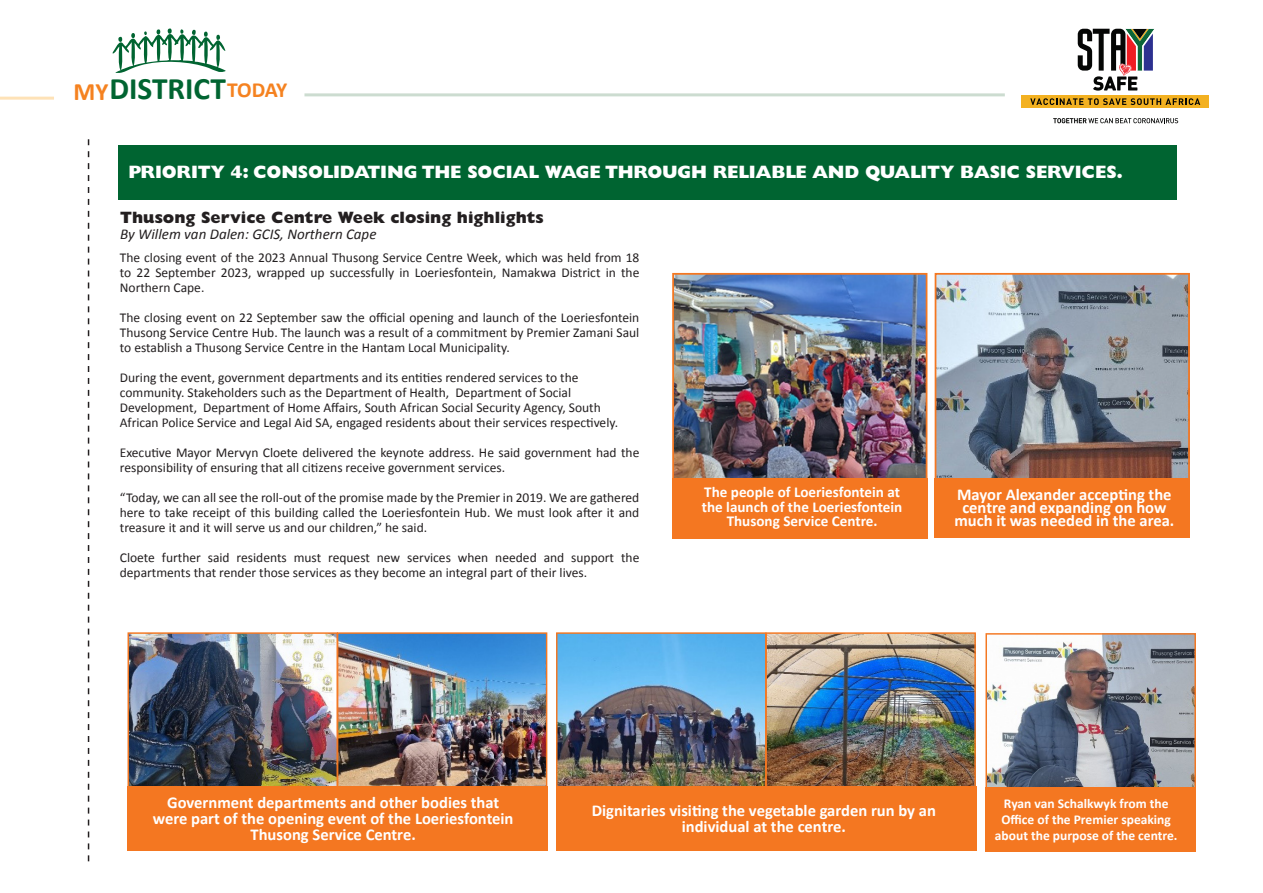
<style>
.page{position:relative;width:1263px;height:893px;background:#fff}
.page>*{position:absolute;margin:0;border:0;box-sizing:border-box;transform-origin:0 0}
.t1{font:700 31.35px "Calibri";color:#006431}
.t2{font:700 25.05px "Calibri";color:#f58220}
.t3{font:700 21.6px "Calibri";letter-spacing:-.025em;color:#f58220}
.t4{font:800 18px "Gill Sans MT Pro";letter-spacing:-.01em;color:#fff}
.t5{font:700 16.5px/16px "Calibri";color:#fff;text-align:center}
.t6{font:800 16.5px "Gill Sans MT Pro";color:#231f20}
.t7{font:700 15.15px/14.5px "Calibri";color:#fff;text-align:center}
.t8{font:italic 15px "Calibri";color:#231f20}
.t9{font:13.5px/15px "Calibri";color:#231f20;text-align:justify}
.t10{font:700 13.5px/16px "Calibri";color:#fff;text-align:center}
</style>
<div class="page">
<div style="left:118px;top:145px;width:1059px;height:55px;background:#006431"></div>
<svg style="left:88px;top:139px;width:1px;height:722px"></svg>
<hr style="left:0;top:97px;width:54px;height:3px;background:#fee2b7">
<hr style="left:304px;top:93px;width:701px;height:3px;background:#ccdcd0">
<svg style="left:113px;top:28px;width:113px;height:45px"></svg>
<svg style="left:1078px;top:29px;width:76px;height:62px"></svg>
<div style="left:1022px;top:95px;width:187px;height:12px;background:#f3b121"></div>
<svg style="left:1030px;top:98px;width:170px;height:7px"></svg>
<svg style="left:1053px;top:118px;width:125px;height:5px"></svg>
<img style="left:339px;top:634px;width:206px;height:153px">
<img style="left:767px;top:634px;width:207px;height:153px">
<img style="left:130px;top:634px;width:206px;height:153px">
<div style="left:128px;top:632px;width:210px;height:215px;border:1px solid #f47721"></div>
<img style="left:558px;top:634px;width:206px;height:153px">
<div style="left:556px;top:632px;width:210px;height:215px;border:1px solid #f47721"></div>
<img style="left:675px;top:276px;width:249px;height:202px">
<div style="left:672px;top:273px;width:255px;height:260px;border:2px solid #f47721"></div>
<img style="left:987px;top:635px;width:207px;height:152px">
<div style="left:985px;top:633px;width:211px;height:214px;border:1px solid #f47721"></div>
<img style="left:938px;top:276px;width:249px;height:202px">
<div style="left:935px;top:273px;width:255px;height:260px;border:2px solid #f47721"></div>
<div style="left:128px;top:787px;width:420px;height:64px;background:#f47721"></div>
<div style="left:556px;top:787px;width:421px;height:64px;background:#f47721"></div>
<div style="left:672px;top:478px;width:255px;height:60px;background:#f47721"></div>
<div style="left:985px;top:787px;width:211px;height:64px;background:#f47721"></div>
<div style="left:935px;top:478px;width:255px;height:60px;background:#f47721"></div>
<p class="t2" style="left:73px;top:75px;width:36px">MY</p>
<p class="t1" style="left:109px;top:69px;width:118px">DISTRICT</p>
<p class="t3" style="left:227px;top:76px;width:62px">TODAY</p>
<p class="t4" style="left:128px;top:162px;width:996px">PRIORITY 4: CONSOLIDATING THE SOCIAL WAGE THROUGH RELIABLE AND QUALITY BASIC SERVICES.</p>
<p class="t6" style="left:120px;top:207px;width:425px">Thusong Service Centre Week closing highlights</p>
<p class="t8" style="left:120px;top:224px;width:258px">By Willem van Dalen: GCIS, Northern Cape</p>
<p class="t9" style="left:120px;top:250px;width:521px">The closing event of the 2023 Annual Thusong Service Centre Week, which was held from 18 to 22 September 2023, wrapped up successfully in Loeriesfontein, Namakwa District in the Northern Cape.</p>
<p class="t9" style="left:120px;top:310px;width:521px">The closing event on 22 September saw the official opening and launch of the Loeriesfontein Thusong Service Centre Hub. The launch was a result of a commitment by Premier Zamani Saul to establish a Thusong Service Centre in the Hantam Local Municipality.</p>
<p class="t9" style="left:120px;top:370px;width:500px;text-align:left">During the event, government departments and its entities rendered services to the community. Stakeholders such as the Department of Health, Department of Social Development, Department of Home Affairs, South African Social Security Agency, South African Police Service and Legal Aid SA, engaged residents about their services respectively.</p>
<p class="t9" style="left:120px;top:445px;width:521px">Executive Mayor Mervyn Cloete delivered the keynote address. He said government had the responsibility of ensuring that all citizens receive government services.</p>
<p class="t9" style="left:120px;top:490px;width:521px">“Today, we can all see the roll-out of the promise made by the Premier in 2019. We are gathered here to take receipt of this building called the Loeriesfontein Hub. We must look after it and treasure it and it will serve us and our children,” he said.</p>
<p class="t9" style="left:120px;top:550px;width:521px">Cloete further said residents must request new services when needed and support the departments that render those services as they become an integral part of their lives.</p>
<p class="t7" style="left:702px;top:485px;width:202px">The people of Loeriesfontein at the launch of the Loeriesfontein<br>Thusong Service Centre.</p>
<p class="t5" style="left:954px;top:488px;width:221px;line-height:13px">Mayor Alexander accepting the centre and expanding on how much it was needed in the area.</p>
<p class="t5" style="left:153px;top:795px;width:362px">Government departments and other bodies that were part of the opening event of the Loeriesfontein<br>Thusong Service Centre.</p>
<p class="t5" style="left:592px;top:802px;width:346px">Dignitaries visiting the vegetable garden run by an individual at the centre.</p>
<p class="t10" style="left:995px;top:795px;width:184px">Ryan van Schalkwyk from the<br>Office of the Premier speaking about the purpose of the centre.</p>
</div>
